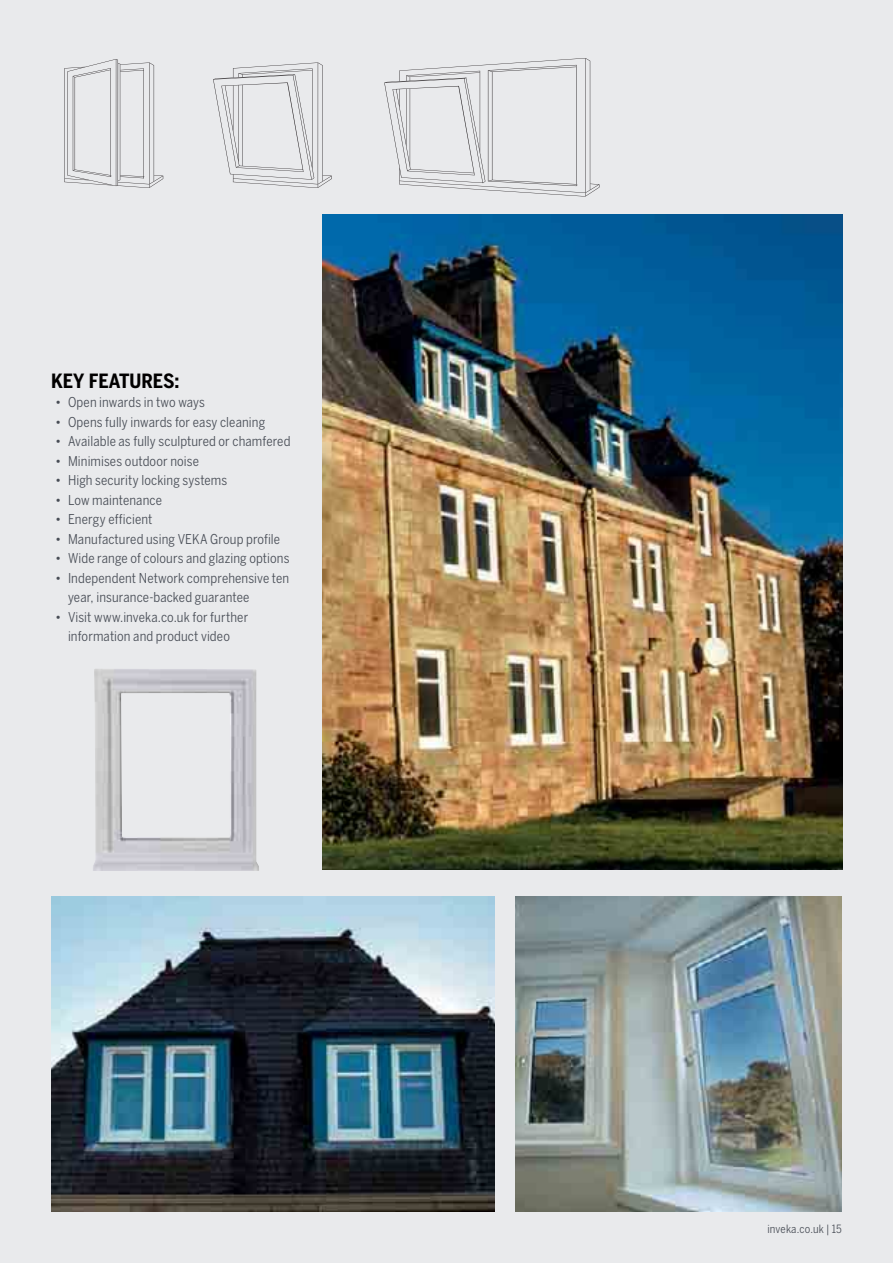
<style>
.page{position:relative;width:893px;height:1263px;background:#fff}
.page>*{position:absolute;margin:0;border:0;box-sizing:border-box;transform-origin:0 0}
.t1{font:700 condensed 19.5px "Benton Sans";color:#010000}
.t2{font:condensed 13.5px/19.5px "Benton Sans";letter-spacing:.01em;color:#474c55}
.t3{font:condensed 11.4px "Benton Sans";letter-spacing:.015em;color:#474c55}
</style>
<div class="page">
<div style="left:1px;top:0;width:892px;height:1263px;background:#e9eaec"></div>
<img style="left:322px;top:214px;width:520px;height:656px">
<svg style="left:64px;top:59px;width:268px;height:129px"></svg>
<svg style="left:384px;top:58px;width:215px;height:139px"></svg>
<img style="left:93px;top:669px;width:166px;height:202px">
<img style="left:516px;top:896px;width:326px;height:316px">
<img style="left:51px;top:896px;width:444px;height:315px">
<h1 class="t1" style="left:51px;top:374px;width:130px">KEY FEATURES:</h1>
<p class="t2" style="left:55px;top:394px;width:151px">• Open inwards in two ways</p>
<p class="t2" style="left:55px;top:414px;width:211px">• Opens fully inwards for easy cleaning</p>
<p class="t2" style="left:55px;top:433px;width:237px">• Available as fully sculptured or chamfered</p>
<p class="t2" style="left:55px;top:453px;width:145px">• Minimises outdoor noise</p>
<p class="t2" style="left:55px;top:472px;width:174px">• High security locking systems</p>
<p class="t2" style="left:55px;top:491px;width:108px">• Low maintenance</p>
<p class="t2" style="left:55px;top:511px;width:99px">• Energy efficient</p>
<p class="t2" style="left:55px;top:530px;width:226px">• Manufactured using VEKA Group profile</p>
<p class="t2" style="left:55px;top:550px;width:236px">• Wide range of colours and glazing options</p>
<p class="t2" style="left:68px;top:569px;width:223px;text-indent:-13px">• Independent Network comprehensive ten year, insurance-backed guarantee</p>
<p class="t2" style="left:55px;top:608px;width:194px;text-align:center">• Visit www.inveka.co.uk for further information and product video</p>
<p class="t3" style="left:767px;top:1225px;width:76px">inveka.co.uk | 15</p>
</div>
